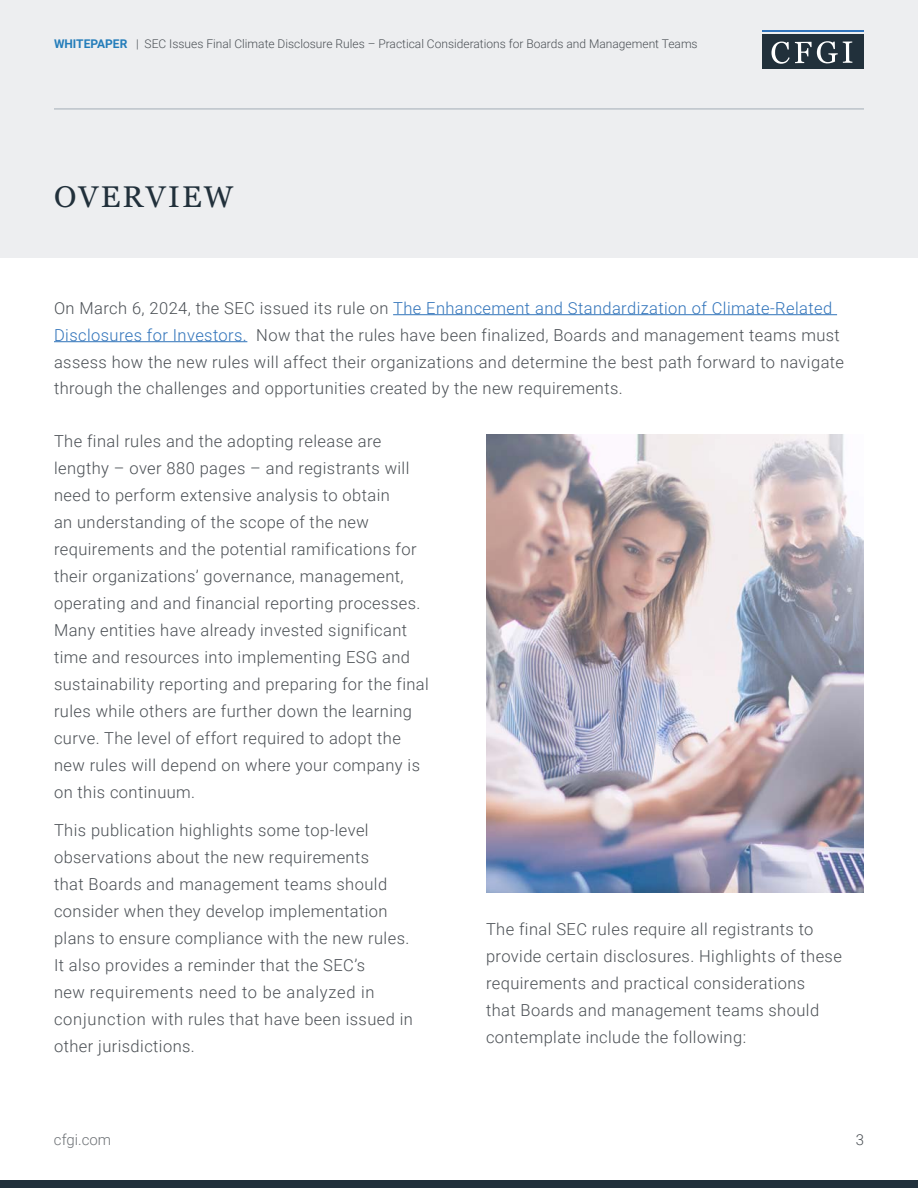
<style>
.page{position:relative;width:918px;height:1188px;background:#fff}
.page>*{position:absolute;margin:0;border:0;box-sizing:border-box;transform-origin:0 0}
.t1{font:30px "Georgia";letter-spacing:.075em;color:#21303b}
.Body{font:300 16.5px/27px "Roboto";letter-spacing:.025em;color:#4a4f54}
.t2{font:300 15px "Roboto";color:#6e7276}
.t3{font:300 15px "Roboto";color:#4a4f54}
.t4{font:300 12px "Roboto";color:#4a4f54}
.s1{font-weight:700;color:#247dba}
.s2{color:#3073ba}
</style>
<div class="page">
<div style="left:0;top:1180px;width:918px;height:8px;background:#21303b"></div>
<div style="left:0;top:0;width:918px;height:258px;background:#edeef0"></div>
<div style="left:762px;top:35px;width:102px;height:34px;background:#21303b"></div>
<hr style="left:762px;top:31px;width:102px;height:1px;background:#3073ba">
<svg style="left:771px;top:41px;width:81px;height:23px"></svg>
<hr style="left:54px;top:108px;width:810px;height:2px;background:#c3c9cf">
<hr style="left:393px;top:314px;width:444px;height:1px;background:#3073ba">
<hr style="left:54px;top:341px;width:193px;height:1px;background:#3073ba">
<img style="left:486px;top:435px;width:378px;height:457px">
<p class="t4" style="left:54px;top:35px;width:645px"><span class="s1">WHITEPAPER</span> | SEC Issues Final Climate Disclosure Rules – Practical Considerations for Boards and Management Teams</p>
<p class="t1" style="left:54px;top:175px;width:181px">OVERVIEW</p>
<p class="Body" style="left:54px;top:294px;width:792px">On March 6, 2024, the SEC issued its rule on <span class="s2">The Enhancement and Standardization of Climate-Related Disclosures for Investors.</span> Now that the rules have been finalized, Boards and management teams must assess how the new rules will affect their organizations and determine the best path forward to navigate through the challenges and opportunities created by the new requirements.</p>
<p class="Body" style="left:54px;top:427px;width:376px">The final rules and the adopting release are lengthy – over 880 pages – and registrants will need to perform extensive analysis to obtain<br>an understanding of the scope of the new requirements and the potential ramifications for their organizations’ governance, management, operating and and financial reporting processes.<br>Many entities have already invested significant time and resources into implementing ESG and sustainability reporting and preparing for the final rules while others are further down the learning curve. The level of effort required to adopt the new rules will depend on where your company is on this continuum.</p>
<p class="Body" style="left:54px;top:816px;width:360px">This publication highlights some top-level observations about the new requirements<br>that Boards and management teams should consider when they develop implementation plans to ensure compliance with the new rules.<br>It also provides a reminder that the SEC’s<br>new requirements need to be analyzed in conjunction with rules that have been issued in other jurisdictions.</p>
<p class="Body" style="left:486px;top:915px;width:357px">The final SEC rules require all registrants to provide certain disclosures. Highlights of these requirements and practical considerations<br>that Boards and management teams should contemplate include the following:</p>
<p class="t2" style="left:54px;top:1129px;width:59px">cfgi.com</p>
<p class="t3" style="left:856px;top:1129px;width:10px">3</p>
</div>
